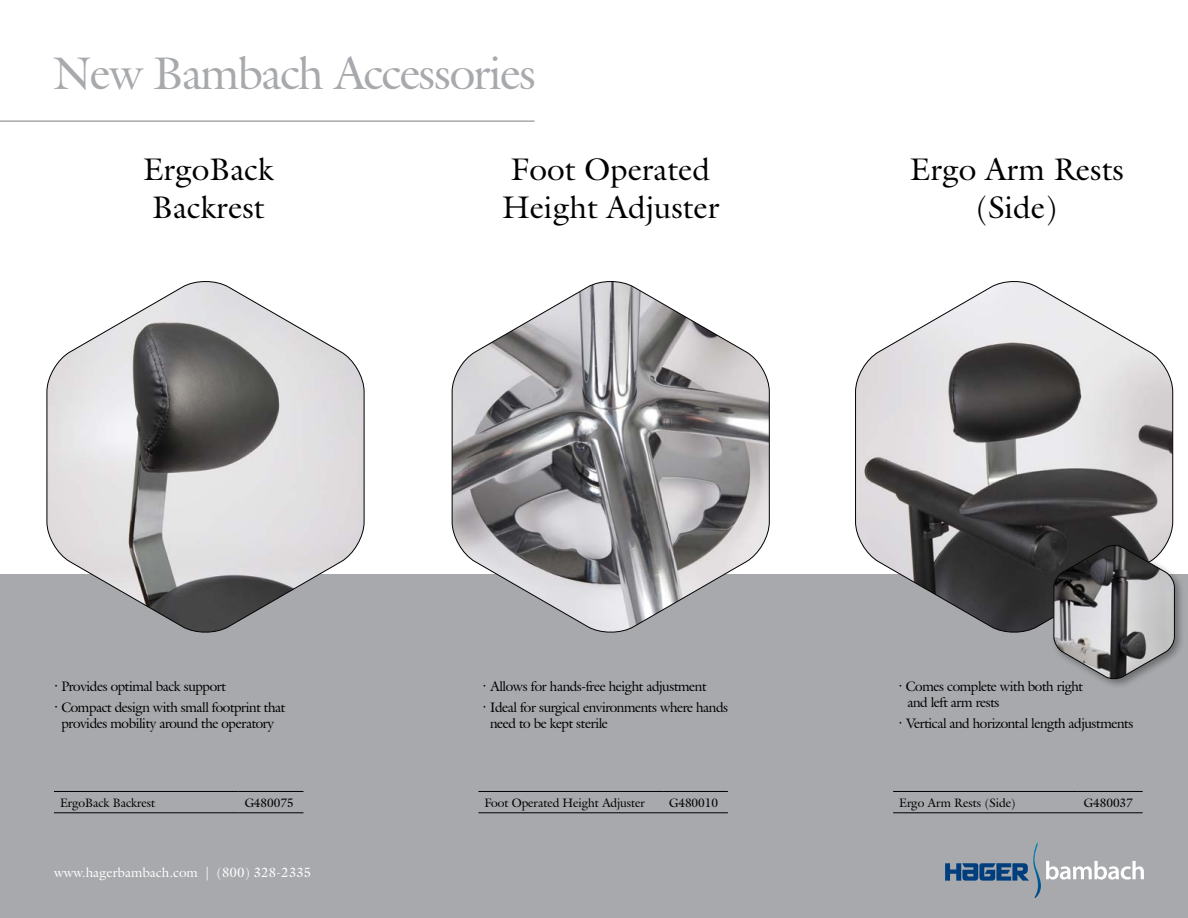
<style>
.page{position:relative;width:1188px;height:918px;background:#fff}
.page>*{position:absolute;margin:0;border:0;box-sizing:border-box;transform-origin:0 0}
.t1{font:45px "Galliard IT Cby BT";letter-spacing:-.025em;color:#a7a9ac}
.t2{font:31.5px/37.8px "Galliard";color:#000}
.t3{font:13.5px/21px "Galliard IT Cby BT";letter-spacing:-.025em;color:#000}
.t4{font:13.5px "Galliard";color:#fff}
.t5{font:12px "Galliard IT Cby BT";color:#000}
.s1{font-size:15px}
</style>
<div class="page">
<div style="left:0;top:574px;width:1188px;height:344px;background:#a7a9ac"></div>
<svg style="left:47px;top:281px;width:317px;height:352px"></svg>
<hr style="left:0;top:120px;width:535px;height:2px;background:#a7a9ac">
<svg style="left:452px;top:281px;width:318px;height:352px"></svg>
<svg style="left:855px;top:281px;width:318px;height:352px"></svg>
<div style="left:1050px;top:542px;width:135px;height:147px;background:#000;opacity:.35"></div>
<svg style="left:1054px;top:545px;width:121px;height:135px;background:#848485"></svg>
<svg style="left:945px;top:842px;width:199px;height:56px"></svg>
<hr style="left:893px;top:791px;width:185px;height:1px;background:#000">
<hr style="left:1078px;top:791px;width:65px;height:1px;background:#000">
<hr style="left:893px;top:812px;width:185px;height:1px;background:#000">
<hr style="left:1078px;top:812px;width:65px;height:1px;background:#000">
<hr style="left:478px;top:791px;width:185px;height:1px;background:#000">
<hr style="left:663px;top:791px;width:65px;height:1px;background:#000">
<hr style="left:478px;top:812px;width:185px;height:1px;background:#000">
<hr style="left:663px;top:812px;width:65px;height:1px;background:#000">
<hr style="left:54px;top:791px;width:185px;height:1px;background:#000">
<hr style="left:239px;top:791px;width:64px;height:1px;background:#000">
<hr style="left:54px;top:812px;width:185px;height:1px;background:#000">
<hr style="left:239px;top:812px;width:64px;height:1px;background:#000">
<h1 class="t1" style="left:54px;top:44px;width:484px">New Bambach Accessories</h1>
<h2 class="t2" style="left:143px;top:150px;width:132px">ErgoBack<br>Backrest</h2>
<h2 class="t2" style="left:502px;top:150px;width:219px">Foot Operated<br>Height Adjuster</h2>
<h2 class="t2" style="left:910px;top:150px;width:215px;text-align:center">Ergo Arm Rests (Side)</h2>
<p class="t3" style="left:54px;top:675px;width:233px"><span class="s1">·</span> Provides optimal back support<br><span class="s1">·</span> Compact design with small footprint that</p>
<p class="t3" style="left:62px;top:713px;width:214px">provides mobility around the operatory</p>
<p class="t3" style="left:483px;top:675px;width:247px"><span class="s1">·</span> Allows for hands-free height adjustment<br><span class="s1">·</span> Ideal for surgical environments where hands</p>
<p class="t3" style="left:490px;top:713px;width:119px">need to be kept sterile</p>
<p class="t3" style="left:907px;top:678px;width:177px;line-height:16.2px;text-indent:-9px"><span class="s1">·</span> Comes complete with both right and left arm rests</p>
<p class="t3" style="left:898px;top:713px;width:236px"><span class="s1">·</span> Vertical and horizontal length adjustments</p>
<p class="t5" style="left:60px;top:795px;width:97px">ErgoBack Backrest</p>
<p class="t5" style="left:245px;top:795px;width:51px">G480075</p>
<p class="t5" style="left:484px;top:795px;width:162px">Foot Operated Height Adjuster</p>
<p class="t5" style="left:669px;top:795px;width:51px">G480010</p>
<p class="t5" style="left:899px;top:795px;width:118px">Ergo Arm Rests (Side)</p>
<p class="t5" style="left:1084px;top:795px;width:51px">G480037</p>
<p class="t4" style="left:54px;top:864px;width:259px">www.hagerbambach.com | (800) 328-2335</p>
</div>
